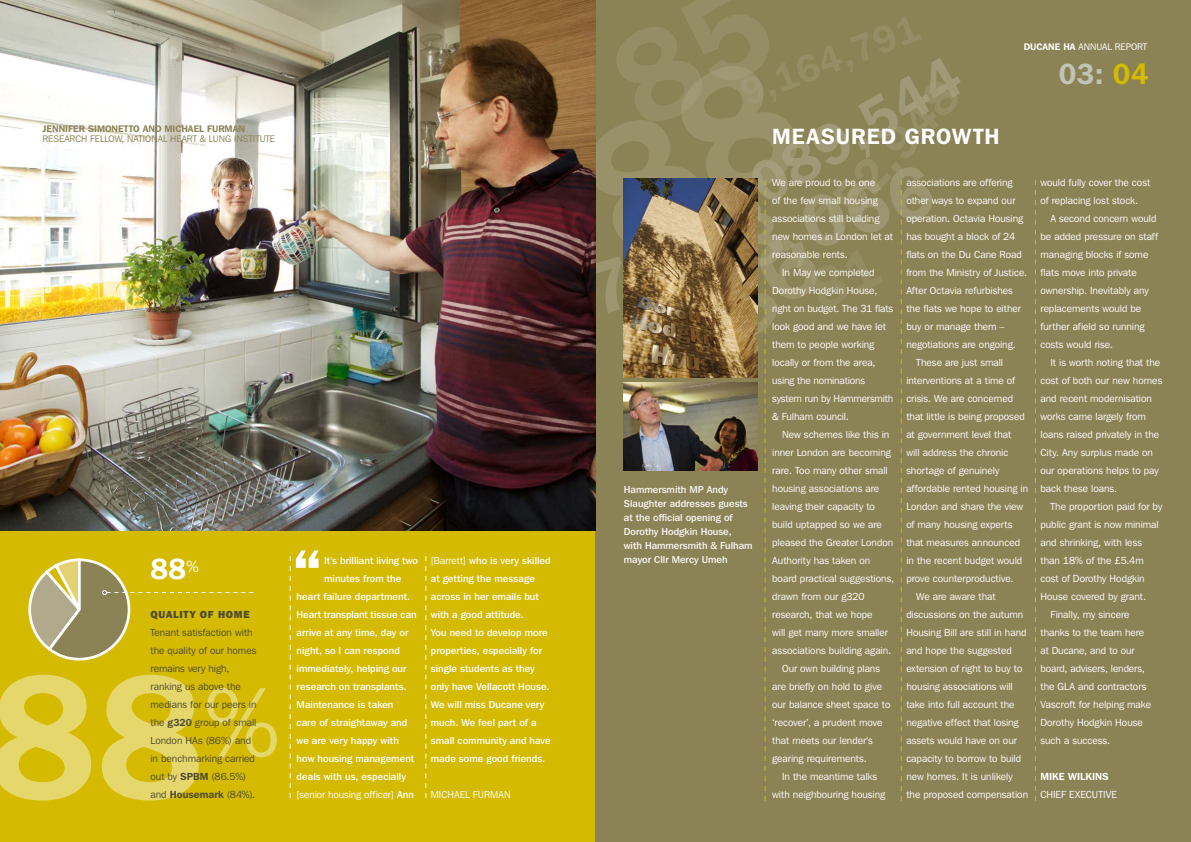
<style>
.page{position:relative;width:1191px;height:842px;background:#fff}
.page>*{position:absolute;margin:0;border:0;box-sizing:border-box;transform-origin:0 0}
.white_numbers{font:600 29px "Franklin Gothic IT Cby BT";color:#c0c4b6}
.white_numbers-2{font:600 29px "Franklin Gothic IT Cby BT";color:#fff}
._14_copy_para_2{font:600 22px "Franklin Gothic IT Cby BT";letter-spacing:.045em;color:#fff}
._14_copy_para_2-2{font:10.2px/18px "Franklin Gothic IT Cby BT";color:#fff}
._14_copy{font:10.2px/18px "Franklin Gothic IT Cby BT";color:#4f4b30}
._14_copy-2{font:10.2px/18px "Franklin Gothic IT Cby BT";color:#fff}
._14_copy-3{font:800 10.2px "Franklin Gothic IT Cby BT";letter-spacing:.07em;color:#4f4b30}
._14_copy_para_2-3{font:600 10.2px "Franklin Gothic IT Cby BT";letter-spacing:.005em;color:#fff}
.AR14_interviews{font:500 10px/18px "Franklin Gothic IT Cby BT";letter-spacing:.005em;color:#fff}
.pull_quotes_14_yello{font:500 10px/14px "Franklin Gothic IT Cby BT";color:#f9f8f6}
.AR14_interviews-2{font:10px "Franklin Gothic IT Cby BT";color:#fff}
.AR14_interview_name{font:10px "Franklin Gothic IT Cby BT";color:#fff}
.white_numbers-3{font:9.5px/9.9px "Franklin Gothic IT Cby BT";color:#8b8256}
.white_numbers-4{font:9.5px "Franklin Gothic IT Cby BT";color:#fff}
.s1{font-weight:600}
.s2{font-weight:500}
.s3{font-weight:400}
.s4{color:#d4ba00}
</style>
<div class="page">
<div style="left:0;top:526px;width:595px;height:316px;background:#d4ba00"></div>
<svg style="left:0;top:675px;width:277px;height:125px"></svg>
<div style="left:595px;top:0;width:596px;height:842px;background:#8b8256"></div>
<svg style="left:425px;top:556px;width:1px;height:242px"></svg>
<svg style="left:1035px;top:180px;width:1px;height:621px"></svg>
<svg style="left:595px;top:0;width:364px;height:801px"></svg>
<svg style="left:290px;top:550px;width:28px;height:248px"></svg>
<img style="left:0;top:0;width:595px;height:530px">
<svg style="left:28px;top:558px;width:225px;height:103px"></svg>
<p class="white_numbers-3" style="left:43px;top:124px;width:234px"><span class="s1">JENNIFER SIMONETTO AND MICHAEL FURMAN<br></span>RESEARCH FELLOW, NATIONAL HEART &amp; LUNG INSTITUTE</p>
<p class="white_numbers-2" style="left:150px;top:551px;width:50px">88<sup>%</sup></p>
<p class="_14_copy-3" style="left:150px;top:608px;width:101px">QUALITY OF HOME</p>
<p class="_14_copy" style="left:150px;top:623px;width:108px">Tenant satisfaction with the quality of our homes remains very high, ranking us above the medians for our peers in the <span class="s1">g320</span> group of small<br>London HAs (86%) and in benchmarking carried out by <span class="s1">SPBM</span> (86.5%) and <span class="s1">Housemark</span> (84%).</p>
<p class="AR14_interviews" style="left:324px;top:551px;width:95px">It's brilliant living two</p>
<p class="AR14_interviews" style="left:324px;top:569px;width:79px">minutes from the</p>
<p class="AR14_interviews" style="left:297px;top:587px;width:115px">heart failure department.</p>
<p class="AR14_interviews" style="left:297px;top:605px;width:122px">Heart transplant tissue can</p>
<p class="AR14_interviews" style="left:297px;top:623px;width:113px">arrive at any time, day or</p>
<p class="AR14_interviews" style="left:297px;top:641px;width:105px">night, so I can respond</p>
<p class="AR14_interviews" style="left:297px;top:659px;width:111px">immediately, helping our</p>
<p class="AR14_interviews" style="left:297px;top:677px;width:111px">research on transplants.</p>
<p class="AR14_interviews" style="left:297px;top:695px;width:98px">Maintenance is taken</p>
<p class="AR14_interviews" style="left:297px;top:713px;width:112px">care of straightaway and</p>
<p class="AR14_interviews" style="left:297px;top:731px;width:104px">we are very happy with</p>
<p class="AR14_interviews" style="left:297px;top:749px;width:119px">how housing management</p>
<p class="AR14_interviews" style="left:297px;top:767px;width:111px">deals with us, especially</p>
<p class="AR14_interviews-2" style="left:297px;top:788px;width:119px">[senior housing officer] <span class="s2">Ann</span></p>
<p class="AR14_interviews" style="left:431px;top:551px;width:121px"><span class="s3">[Barrett]</span> who is very skilled at getting the message across in her emails but with a good attitude.<br>You need to develop more properties, especially for single students as they only have Vellacott House.<br>We will miss Ducane very much. We feel part of a small community and have made some good friends.</p>
<p class="AR14_interview_name" style="left:431px;top:788px;width:81px">MICHAEL FURMAN</p>
<p class="pull_quotes_14_yello" style="left:624px;top:482px;width:130px">Hammersmith MP Andy<br>Slaughter addresses guests at the official opening of<br>Dorothy Hodgkin House,<br>with Hammersmith &amp; Fulham mayor Cllr Mercy Umeh</p>
<p class="white_numbers-4" style="left:1023px;top:41px;width:125px"><span class="s1">DUCANE HA</span> ANNUAL REPORT</p>
<p class="white_numbers" style="left:1058px;top:56px;width:91px">03: <span class="s4">04</span></p>
<p class="_14_copy_para_2" style="left:772px;top:122px;width:229px">MEASURED GROWTH</p>
<p class="_14_copy-2" style="left:772px;top:173px;width:122px">We are proud to be one<br>of the few small housing associations still building new homes in London let at reasonable rents.</p>
<p class="_14_copy_para_2-2" style="left:772px;top:263px;width:123px;text-indent:10px">In May we completed<br>Dorothy Hodgkin House, right on budget. The 31 flats look good and we have let them to people working locally or from the area, using the nominations system run by Hammersmith &amp; Fulham council.</p>
<p class="_14_copy_para_2-2" style="left:772px;top:425px;width:124px;text-indent:10px">New schemes like this in inner London are becoming rare. Too many other small housing associations are leaving their capacity to build uptapped so we are pleased the Greater London<br>Authority has taken on board practical suggestions, drawn from our g320 research, that we hope<br>will get many more smaller associations building again.</p>
<p class="_14_copy_para_2-2" style="left:772px;top:659px;width:120px;text-indent:10px">Our own building plans are briefly on hold to give our balance sheet space to ‘recover’, a prudent move that meets our lender's gearing requirements.</p>
<p class="_14_copy_para_2-2" style="left:772px;top:767px;width:114px;text-align:center">In the meantime talks with neighbouring housing</p>
<p class="_14_copy_para_2-2" style="left:906px;top:173px;width:122px">associations are offering other ways to expand our operation. Octavia Housing has bought a block of 24 flats on the Du Cane Road from the Ministry of Justice.<br>After Octavia refurbishes the flats we hope to either buy or manage them – negotiations are ongoing.</p>
<p class="_14_copy_para_2-2" style="left:906px;top:353px;width:123px;text-indent:10px">These are just small interventions at a time of crisis. We are concerned that little is being proposed at government level that<br>will address the chronic shortage of genuinely affordable rented housing in<br>London and share the view of many housing experts that measures announced in the recent budget would prove counterproductive.</p>
<p class="_14_copy_para_2-2" style="left:906px;top:587px;width:123px;text-indent:10px">We are aware that discussions on the autumn<br>Housing Bill are still in hand and hope the suggested extension of right to buy to housing associations will take into full account the negative effect that losing assets would have on our capacity to borrow to build new homes. It is unlikely the proposed compensation</p>
<p class="_14_copy_para_2-2" style="left:1040px;top:173px;width:111px">would fully cover the cost of replacing lost stock.</p>
<p class="_14_copy_para_2-2" style="left:1040px;top:209px;width:119px;text-indent:10px">A second concern would be added pressure on staff managing blocks if some flats move into private ownership. Inevitably any replacements would be further afield so running costs would rise.</p>
<p class="_14_copy_para_2-2" style="left:1040px;top:353px;width:123px;text-indent:10px">It is worth noting that the cost of both our new homes and recent modernisation works came largely from loans raised privately in the<br>City. Any surplus made on our operations helps to pay back these loans.</p>
<p class="_14_copy_para_2-2" style="left:1040px;top:497px;width:123px;text-indent:10px">The proportion paid for by public grant is now minimal and shrinking, with less than 18% of the £5.4m cost of Dorothy Hodgkin<br>House covered by grant.</p>
<p class="_14_copy_para_2-2" style="left:1040px;top:605px;width:112px;text-indent:10px">Finally, my sincere thanks to the team here at Ducane, and to our board, advisers, lenders, the GLA and contractors<br>Vascroft for helping make<br>Dorothy Hodgkin House such a success.</p>
<p class="_14_copy_para_2-3" style="left:1040px;top:770px;width:70px">MIKE WILKINS</p>
<p class="_14_copy-2" style="left:1040px;top:785px;width:78px">CHIEF EXECUTIVE</p>
</div>
